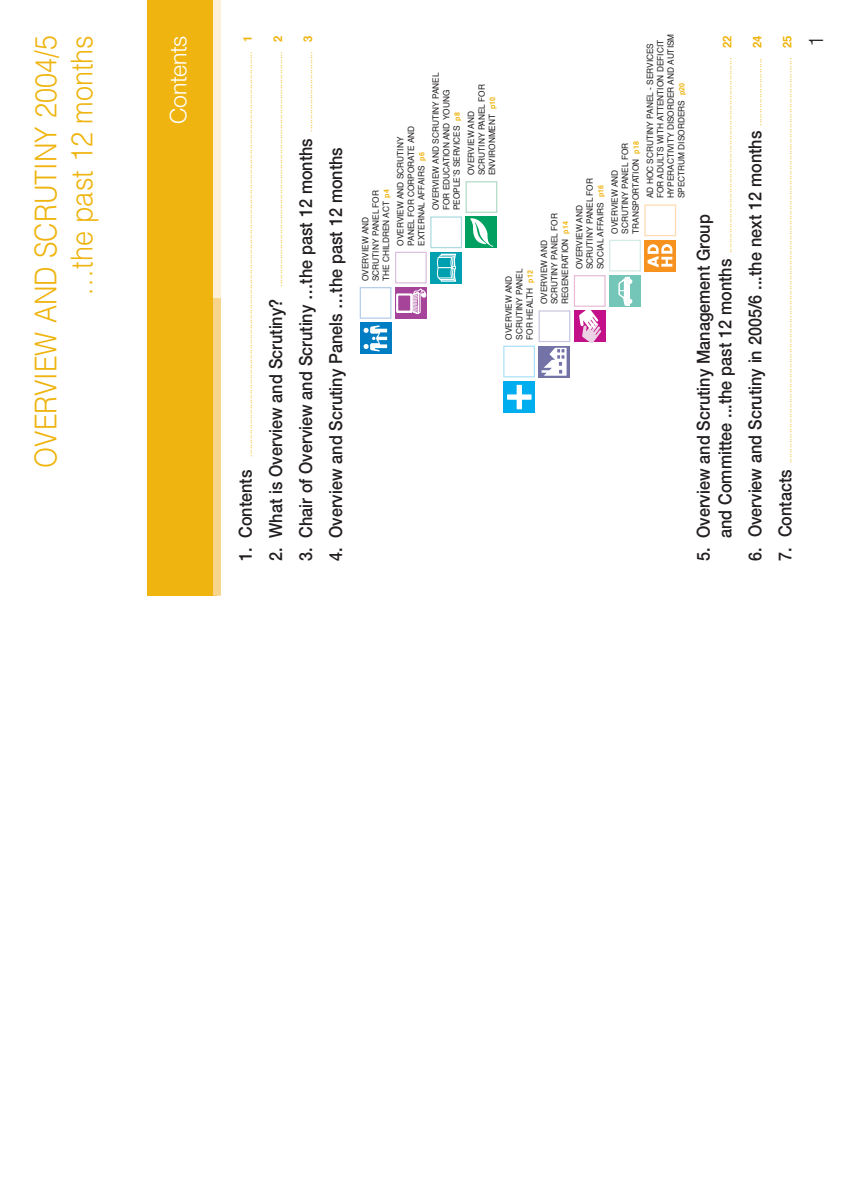
<style>
.page{position:relative;width:842px;height:1190px;background:#fff}
.page>*{position:absolute;margin:0;border:0;box-sizing:border-box;transform-origin:0 0}
.t1{font:300 30px/36px "Helvetica";color:#efb40f;text-align:right;scale:.9 1}
.t2{font:300 23px "Helvetica Neue";letter-spacing:-.01em;color:#fff}
.t3{font:300 20px "Helvetica";color:#231f20}
.t4{font:500 18px "Helvetica Neue";color:#231f20;scale:.9 1}
.t5{font:10px "Helvetica";color:#efb40f;scale:.9 1}
.t6{font:8.7px/10.5px "Helvetica";color:#231f20;scale:.95 1}
.s1{font-family:"Helvetica Neue";font-weight:500;font-size:18px;color:#231f20}
.s2{font-weight:700;font-size:12px}
.s3{font-family:"Helvetica";font-weight:400;font-size:10px;color:#efb40f}
.s4{font-family:"Helvetica";font-weight:700;font-size:12px;color:#efb40f}
.s5{font-weight:700;font-size:7.5px;color:#efb40f}
</style>
<div class="page">
<div style="left:609px;top:275px;width:32px;height:32px;background:#74c7b8"></div>
<svg style="left:619px;top:277px;width:13px;height:29px"></svg>
<div style="left:609px;top:240px;width:32px;height:32px;border:1px solid #d3ebe6"></div>
<div style="left:644px;top:240px;width:32px;height:32px;background:#f7921e"></div>
<svg style="left:648px;top:244px;width:24px;height:23px"></svg>
<div style="left:644px;top:204px;width:32px;height:32px;border:1px solid #fedab5"></div>
<div style="left:147px;top:0;width:70px;height:596px;background:#efb40f"></div>
<div style="left:213px;top:298px;width:8px;height:298px;background:#f8d58d"></div>
<div style="left:213px;top:0;width:8px;height:298px;background:#fdefd8"></div>
<div style="left:360px;top:322px;width:31px;height:32px;background:#007dc3"></div>
<svg style="left:364px;top:325px;width:23px;height:27px"></svg>
<div style="left:360px;top:287px;width:31px;height:32px;border:1px solid #b5ccea"></div>
<div style="left:395px;top:287px;width:32px;height:32px;background:#a54499"></div>
<svg style="left:396px;top:288px;width:30px;height:26px"></svg>
<div style="left:395px;top:252px;width:32px;height:32px;border:1px solid #dbbfdc"></div>
<div style="left:430px;top:252px;width:32px;height:32px;background:#00a0b0"></div>
<svg style="left:437px;top:254px;width:20px;height:28px"></svg>
<div style="left:430px;top:216px;width:32px;height:32px;border:1px solid #abdae0"></div>
<div style="left:466px;top:216px;width:31px;height:32px;background:#00a160"></div>
<svg style="left:470px;top:218px;width:23px;height:29px"></svg>
<div style="left:466px;top:181px;width:31px;height:32px;border:1px solid #b1dbc6"></div>
<div style="left:503px;top:381px;width:32px;height:32px;background:#00aeef"></div>
<div style="left:517px;top:385px;width:5px;height:24px;background:#fff"></div>
<div style="left:507px;top:394px;width:25px;height:6px;background:#fff"></div>
<div style="left:503px;top:346px;width:32px;height:31px;border:1px solid #ace1fa"></div>
<div style="left:539px;top:346px;width:31px;height:31px;background:#7373a8"></div>
<svg style="left:542px;top:348px;width:25px;height:28px"></svg>
<div style="left:539px;top:310px;width:31px;height:32px;border:1px solid #c8c8df"></div>
<div style="left:574px;top:310px;width:32px;height:32px;background:#c41088"></div>
<svg style="left:579px;top:310px;width:22px;height:32px"></svg>
<div style="left:574px;top:275px;width:32px;height:32px;border:1px solid #e7bbd6"></div>
<h1 class="t1" style="left:31px;top:468px;width:482px;rotate:-90deg">OVERVIEW AND SCRUTINY 2004/5 …the past 12 months</h1>
<h2 class="t2" style="left:170px;top:124px;width:90px;rotate:-90deg">Contents</h2>
<p class="t5" style="left:244px;top:561px;width:585px;rotate:-90deg"><span class="s1">1. Contents</span> .................................................................................................................................................................. <span class="s2">1</span></p>
<p class="t5" style="left:274px;top:561px;width:585px;rotate:-90deg"><span class="s1">2. What is Overview and Scrutiny?</span> .............................................................................................. <span class="s2">2</span></p>
<h3 class="t4" style="left:299px;top:561px;width:585px;rotate:-90deg">3. Chair of Overview and Scrutiny …the past 12 months <span class="s3">................................</span> <span class="s4">3</span></h3>
<h3 class="t4" style="left:329px;top:561px;width:461px;rotate:-90deg">4. Overview and Scrutiny Panels …the past 12 months</h3>
<p class="t6" style="left:431px;top:210px;width:147px;rotate:-90deg">OVERVIEW AND SCRUTINY PANEL<br>FOR EDUCATION AND YOUNG<br>PEOPLE’S SERVICES <span class="s5">p8</span></p>
<p class="t6" style="left:467px;top:175px;width:97px;rotate:-90deg">OVERVIEW AND<br>SCRUTINY PANEL FOR<br>ENVIRONMENT <span class="s5">p10</span></p>
<p class="t6" style="left:396px;top:246px;width:128px;rotate:-90deg">OVERVIEW AND SCRUTINY<br>PANEL FOR CORPORATE AND<br>EXTERNAL AFFAIRS <span class="s5">p6</span></p>
<p class="t6" style="left:361px;top:281px;width:98px;rotate:-90deg">OVERVIEW AND<br>SCRUTINY PANEL FOR<br>THE CHILDREN ACT <span class="s5">p4</span></p>
<p class="t6" style="left:645px;top:198px;width:175px;rotate:-90deg">AD HOC SCRUTINY PANEL - SERVICES<br>FOR ADULTS WITH ATTENTION DEFICIT<br>HYPERACTIVITY DISORDER AND AUTISM<br>SPECTRUM DISORDERS <span class="s5">p20</span></p>
<p class="t6" style="left:610px;top:234px;width:99px;rotate:-90deg">OVERVIEW AND<br>SCRUTINY PANEL FOR<br>TRANSPORTATION <span class="s5">p18</span></p>
<p class="t6" style="left:575px;top:269px;width:97px;rotate:-90deg">OVERVIEW AND<br>SCRUTINY PANEL FOR<br>SOCIAL AFFAIRS <span class="s5">p16</span></p>
<p class="t6" style="left:540px;top:304px;width:97px;rotate:-90deg">OVERVIEW AND<br>SCRUTINY PANEL FOR<br>REGENERATION <span class="s5">p14</span></p>
<p class="t6" style="left:504px;top:340px;width:76px;rotate:-90deg">OVERVIEW AND<br>SCRUTINY PANEL<br>FOR HEALTH <span class="s5">p12</span></p>
<p class="t5" style="left:724px;top:538px;width:560px;rotate:-90deg"><span class="s1">and Committee ...the past 12 months</span> .............................................................................. <span class="s2">22</span></p>
<h3 class="t4" style="left:749px;top:561px;width:585px;rotate:-90deg">6. Overview and Scrutiny in 2005/6 ...the next 12 months <span class="s3">...........................</span> <span class="s4">24</span></h3>
<p class="t5" style="left:784px;top:561px;width:585px;rotate:-90deg"><span class="s1">7. Contacts</span> .................................................................................................................................................................. <span class="s2">25</span></p>
<h3 class="t4" style="left:697px;top:561px;width:386px;rotate:-90deg">5. Overview and Scrutiny Management Group</h3>
<h3 class="t3" style="left:809px;top:47px;width:13px;rotate:-90deg">1</h3>
</div>
